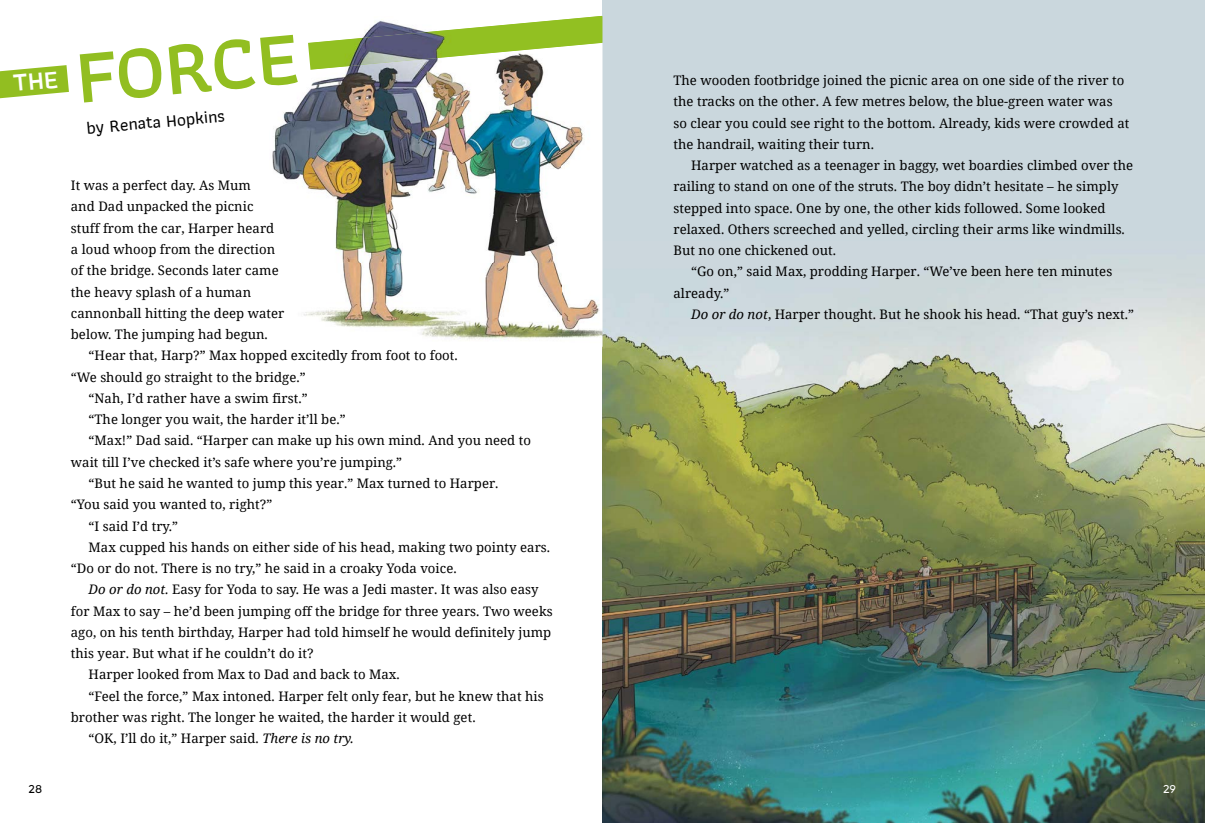
<style>
.page{position:relative;width:1205px;height:823px;background:#fff}
.page>*{position:absolute;margin:0;border:0;box-sizing:border-box;transform-origin:0 0}
.t1{font:600 78.12px "Athiti";color:#92be21}
.t2{font:500 17.5px "Athiti";color:#000}
.t3{font:13.12px/21.2px "Noto Serif";letter-spacing:.005em;color:#000}
.t4{font:11.25px "Aronui";color:#000}
.t5{font:11.25px "Aronui";color:#fff}
.s1{font-style:italic}
</style>
<div class="page">
<svg style="left:0;top:15px;width:602px;height:83px"></svg>
<div style="left:602px;top:0;width:603px;height:822px;background:#cad7dd"></div>
<img style="left:602px;top:241px;width:603px;height:581px">
<img style="left:272px;top:73px;width:330px;height:267px">
<img style="left:269px;top:16px;width:333px;height:57px">
<svg style="left:65px;top:24px;width:247px;height:82px"></svg>
<svg style="left:13px;top:71px;width:45px;height:20px"></svg>
<h1 class="t1" style="left:71px;top:18px;width:226px;rotate:-5deg">FORCE</h1>
<h2 class="t2" style="left:86px;top:115px;width:140px;rotate:-5deg">by Renata Hopkins</h2>
<p class="t3" style="left:71px;top:174px;width:215px">It was a perfect day. As Mum<br>and Dad unpacked the picnic stuff from the car, Harper heard a loud whoop from the direction of the bridge. Seconds later came the heavy splash of a human cannonball hitting the deep water below. The jumping had begun.</p>
<p class="t3" style="left:89px;top:344px;width:371px">“Hear that, Harp?” Max hopped excitedly from foot to foot.</p>
<p class="t3" style="left:71px;top:365px;width:236px">“We should go straight to the bridge.”</p>
<p class="t3" style="left:89px;top:387px;width:220px">“Nah, I’d rather have a swim first.”</p>
<p class="t3" style="left:89px;top:408px;width:259px">“The longer you wait, the harder it’ll be.”</p>
<p class="t3" style="left:89px;top:429px;width:444px">“Max!” Dad said. “Harper can make up his own mind. And you need to</p>
<p class="t3" style="left:71px;top:450px;width:333px">wait till I’ve checked it’s safe where you’re jumping.”</p>
<p class="t3" style="left:89px;top:472px;width:411px">“But he said he wanted to jump this year.” Max turned to Harper.</p>
<p class="t3" style="left:71px;top:493px;width:203px">“You said you wanted to, right?”</p>
<p class="t3" style="left:89px;top:514px;width:91px">“I said I’d try.”</p>
<p class="t3" style="left:89px;top:535px;width:463px">Max cupped his hands on either side of his head, making two pointy ears.</p>
<p class="t3" style="left:71px;top:557px;width:387px">“Do or do not. There is no try,” he said in a croaky Yoda voice.</p>
<p class="t3" style="left:89px;top:578px;width:451px"><span class="s1">Do or do not.</span> Easy for Yoda to say. He was a Jedi master. It was also easy</p>
<p class="t3" style="left:71px;top:599px;width:483px">for Max to say – he’d been jumping off the bridge for three years. Two weeks</p>
<p class="t3" style="left:71px;top:620px;width:482px">ago, on his tenth birthday, Harper had told himself he would definitely jump</p>
<p class="t3" style="left:71px;top:642px;width:244px">this year. But what if he couldn’t do it?</p>
<p class="t3" style="left:89px;top:663px;width:313px">Harper looked from Max to Dad and back to Max.</p>
<p class="t3" style="left:89px;top:684px;width:456px">“Feel the force,” Max intoned. Harper felt only fear, but he knew that his</p>
<p class="t3" style="left:71px;top:705px;width:406px">brother was right. The longer he waited, the harder it would get.</p>
<p class="t3" style="left:89px;top:727px;width:267px">“OK, I’ll do it,” Harper said. <span class="s1">There is no try.</span></p>
<p class="t3" style="left:673px;top:69px;width:457px">The wooden footbridge joined the picnic area on one side of the river to the tracks on the other. A few metres below, the blue-green water was so clear you could see right to the bottom. Already, kids were crowded at the handrail, waiting their turn.</p>
<p class="t3" style="left:691px;top:154px;width:443px">Harper watched as a teenager in baggy, wet boardies climbed over the</p>
<p class="t3" style="left:673px;top:175px;width:446px">railing to stand on one of the struts. The boy didn’t hesitate – he simply</p>
<p class="t3" style="left:673px;top:197px;width:433px">stepped into space. One by one, the other kids followed. Some looked</p>
<p class="t3" style="left:673px;top:218px;width:453px">relaxed. Others screeched and yelled, circling their arms like windmills.</p>
<p class="t3" style="left:673px;top:239px;width:164px">But no one chickened out.</p>
<p class="t3" style="left:691px;top:260px;width:422px">“Go on,” said Max, prodding Harper. “We’ve been here ten minutes</p>
<p class="t3" style="left:673px;top:282px;width:57px">already.”</p>
<p class="t3" style="left:691px;top:303px;width:444px"><span class="s1">Do or do not</span>, Harper thought. But he shook his head. “That guy’s next.”</p>
<p class="t4" style="left:29px;top:781px;width:15px">28</p>
<p class="t5" style="left:1163px;top:781px;width:15px">29</p>
</div>
